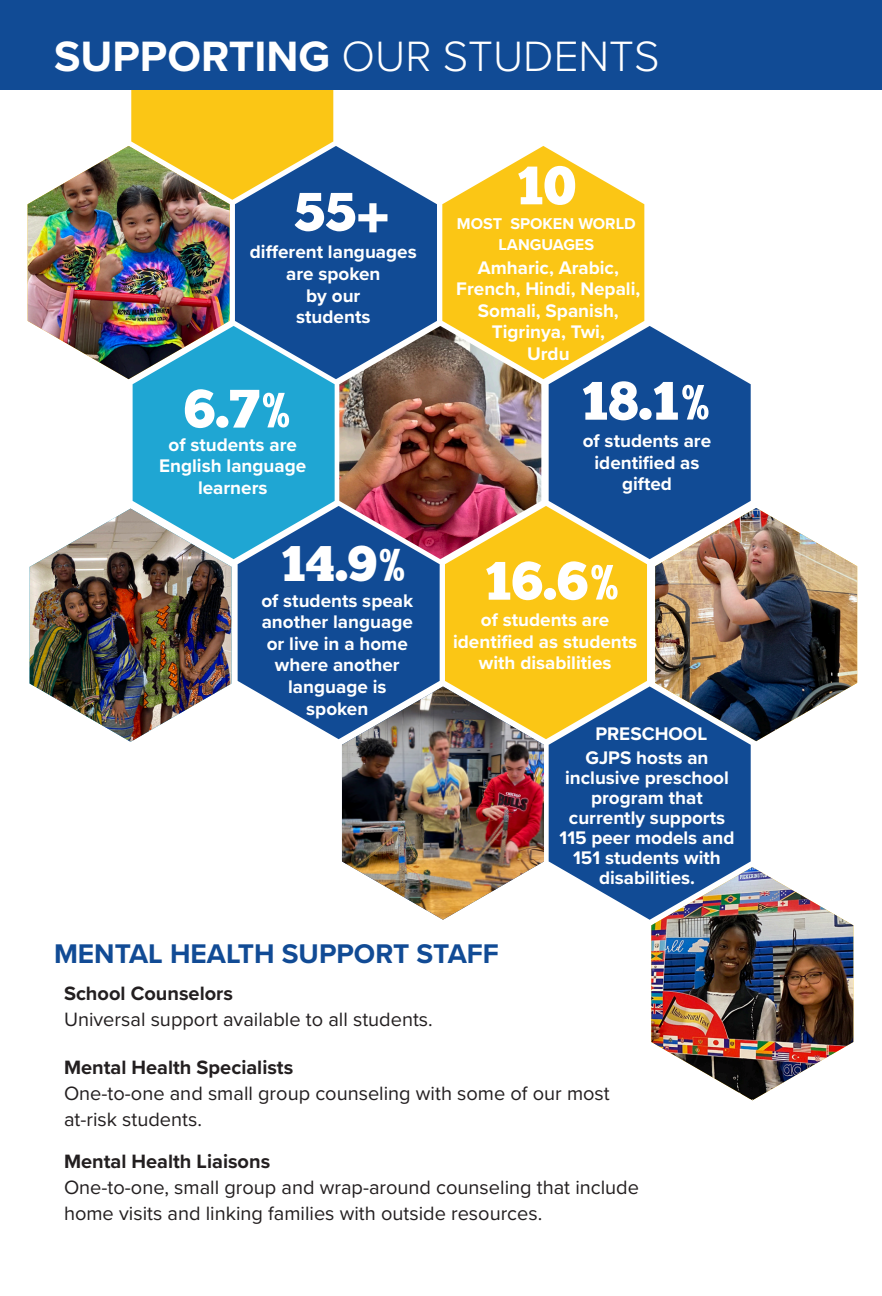
<style>
.page{position:relative;width:882px;height:1296px;background:#fff}
.page>*{position:absolute;margin:0;border:0;box-sizing:border-box;transform-origin:0 0}
.Heading{font:54px "Chunk Five";color:#fff}
.Heading-2{font:50px "Chunk Five";color:#fff}
.t1{font:300 44px "Proxima Nova";color:#fff}
.My_Main_Text{font:700 28px "Proxima Nova";color:#114b95}
.My_Main_Text-2{font:20px/26px "Proxima Nova";color:#231f20}
.My_Main_Text-3{font:700 20px "Proxima Nova";color:#231f20}
.Sub_heading{font:700 18.8px/21.6px "Proxima Nova";color:#fff;text-align:center}
.My_Main_Text-4{font:700 18.8px/20px "Proxima Nova";color:#fff;text-align:center}
.Sub_heading-2{font:700 16.2px/21.6px "Proxima Nova";color:#fff;text-align:center}
.s1{font-weight:700}
</style>
<div class="page">
<div style="left:131px;top:90px;width:202px;height:110px;background:#fbc615"></div>
<svg style="left:549px;top:686px;width:202px;height:234px;background:#285c9f"></svg>
<img style="left:651px;top:867px;width:202px;height:233px">
<img style="left:655px;top:508px;width:202px;height:233px">
<div style="left:0;top:0;width:882px;height:90px;background:#114b95"></div>
<svg style="left:235px;top:146px;width:202px;height:233px;background:#376497"></svg>
<svg style="left:238px;top:506px;width:202px;height:233px;background:#275c9f"></svg>
<svg style="left:442px;top:146px;width:202px;height:233px;fill:#fbc615"></svg>
<svg style="left:445px;top:506px;width:202px;height:233px;background:#eabe23"></svg>
<img style="left:28px;top:146px;width:202px;height:233px">
<img style="left:342px;top:686px;width:202px;height:234px">
<img style="left:339px;top:326px;width:202px;height:233px">
<svg style="left:549px;top:326px;width:202px;height:233px;background:#486c92"></svg>
<svg style="left:133px;top:326px;width:202px;height:233px;background:#2a99c7"></svg>
<img style="left:30px;top:509px;width:202px;height:233px">
<p class="t1" style="left:54px;top:23px;width:607px"><span class="s1">SUPPORTING</span> OUR STUDENTS</p>
<p class="Heading" style="left:294px;top:180px;width:98px">55+</p>
<p class="Sub_heading" style="left:250px;top:241px;width:168px">different languages are spoken</p>
<p class="Sub_heading" style="left:306px;top:284px;width:56px">by our</p>
<p class="Sub_heading" style="left:296px;top:306px;width:76px">students</p>
<p class="Heading" style="left:184px;top:377px;width:110px">6.7%</p>
<p class="Sub_heading" style="left:169px;top:433px;width:130px">of students are</p>
<p class="Sub_heading" style="left:159px;top:455px;width:149px">English language</p>
<p class="Sub_heading" style="left:198px;top:477px;width:71px">learners</p>
<p class="Heading-2" style="left:281px;top:534px;width:128px">14.9%</p>
<p class="Sub_heading" style="left:261px;top:589px;width:153px">of students speak another language or live in a home where another language is</p>
<p class="Sub_heading" style="left:306px;top:697px;width:64px">spoken</p>
<p class="Heading" style="left:517px;top:153px;width:61px">10</p>
<p class="Sub_heading-2" style="left:457px;top:212px;width:180px">MOST SPOKEN WORLD<br>LANGUAGES</p>
<p class="Sub_heading" style="left:456px;top:256px;width:186px">Amharic, Arabic,<br>French, Hindi, Nepali,<br>Somali, Spanish,</p>
<p class="Sub_heading" style="left:492px;top:321px;width:115px">Tigrinya, Twi,</p>
<p class="Sub_heading" style="left:527px;top:343px;width:44px">Urdu</p>
<p class="Heading" style="left:582px;top:369px;width:132px">18.1%</p>
<p class="Sub_heading" style="left:583px;top:429px;width:130px">of students are identified as gifted</p>
<p class="Heading" style="left:485px;top:549px;width:137px">16.6%</p>
<p class="Sub_heading" style="left:453px;top:609px;width:186px">of students are identified as students with disabilities</p>
<p class="Sub_heading" style="left:595px;top:722px;width:113px">PRESCHOOL</p>
<p class="My_Main_Text-4" style="left:560px;top:747px;width:176px">GJPS hosts an inclusive preschool program that currently supports<br>115 peer models and<br>151 students with disabilities.</p>
<p class="My_Main_Text" style="left:54px;top:932px;width:446px">MENTAL HEALTH SUPPORT STAFF</p>
<p class="My_Main_Text-3" style="left:64px;top:978px;width:170px">School Counselors</p>
<p class="My_Main_Text-2" style="left:64px;top:1005px;width:370px">Universal support available to all students.</p>
<p class="My_Main_Text-3" style="left:64px;top:1052px;width:231px">Mental Health Specialists</p>
<p class="My_Main_Text-2" style="left:64px;top:1079px;width:547px">One-to-one and small group counseling with some of our most at-risk students.</p>
<p class="My_Main_Text-3" style="left:64px;top:1146px;width:208px">Mental Health Liaisons</p>
<p class="My_Main_Text-2" style="left:64px;top:1173px;width:577px">One-to-one, small group and wrap-around counseling that include home visits and linking families with outside resources.</p>
</div>
